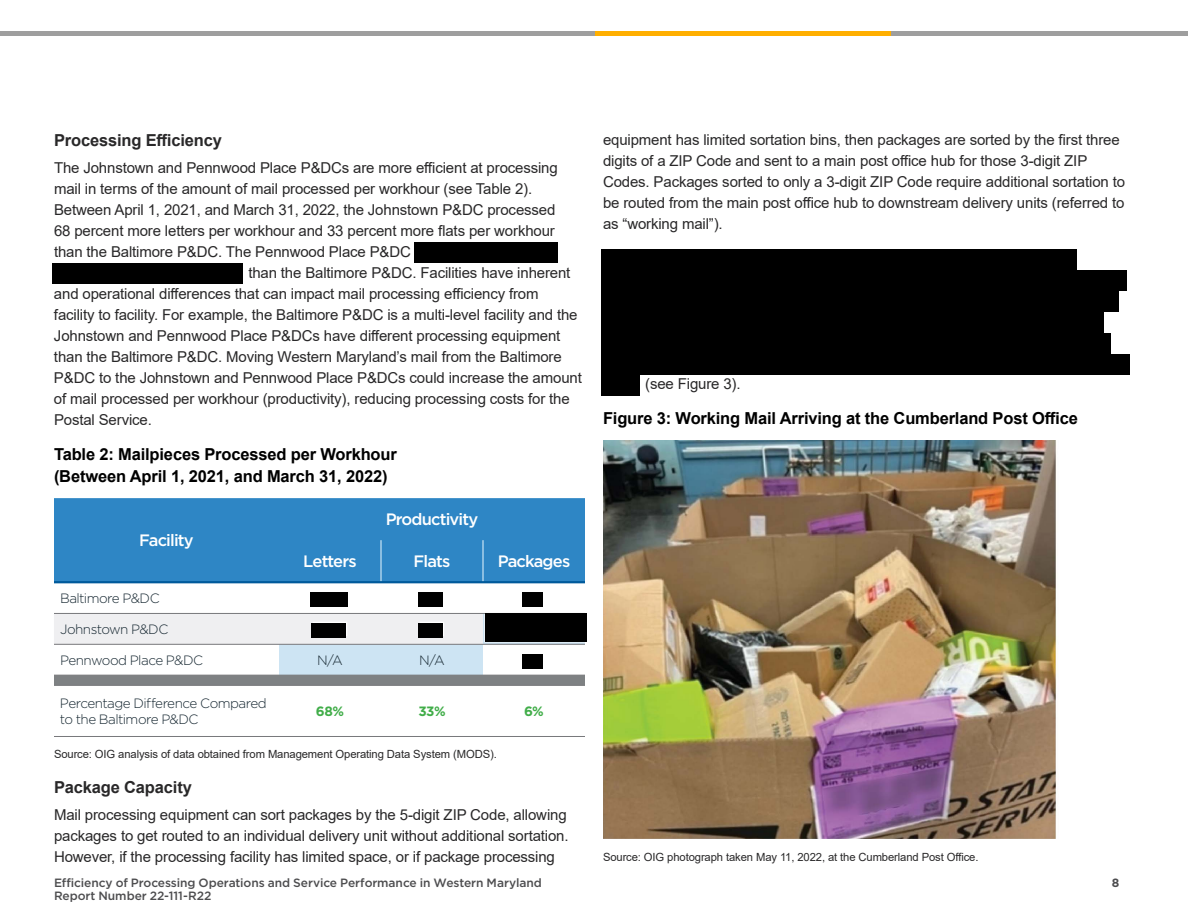
<style>
.page{position:relative;width:1188px;height:918px;background:#fff}
.page>*{position:absolute;margin:0;border:0;box-sizing:border-box;transform-origin:0 0}
.t1{font:700 16.5px/21.8px "Arial";letter-spacing:-.01em;color:#000}
.t2{font:500 16.5px "Gotham";letter-spacing:-.05em;color:#fff}
.t3{font:700 16.5px "Arial";letter-spacing:-.01em;color:#292829}
.t4{font:15px/21px "Arial";letter-spacing:-.01em;color:#292829}
.t5{font:300 13.5px/16.5px "Gotham";letter-spacing:-.04em;color:#172832}
.t6{font:700 13.5px "Gotham";color:#41ad49}
.t7{font:500 12px/13.5px "Gotham";letter-spacing:-.005em;color:#4d4d4f}
.t8{font:700 12px "Gotham";color:#4d4d4f}
.t9{font:11.25px "Arial";letter-spacing:-.01em;color:#292829}
</style>
<div class="page">
<div style="left:54px;top:498px;width:531px;height:83px;background:#2e86c5"></div>
<svg style="left:54px;top:583px;width:531px;height:24px"></svg>
<svg style="left:54px;top:614px;width:531px;height:71px"></svg>
<hr style="left:54px;top:581px;width:225px;height:2px;background:#005a9b">
<hr style="left:279px;top:581px;width:102px;height:2px;background:#005a9b">
<hr style="left:381px;top:581px;width:102px;height:2px;background:#005a9b">
<hr style="left:483px;top:581px;width:102px;height:2px;background:#005a9b">
<hr style="left:54px;top:613px;width:225px;height:1px;background:#77787b">
<hr style="left:279px;top:613px;width:102px;height:1px;background:#77787b">
<hr style="left:381px;top:613px;width:102px;height:1px;background:#77787b">
<hr style="left:483px;top:613px;width:102px;height:1px;background:#77787b">
<hr style="left:54px;top:644px;width:225px;height:1px;background:#77787b">
<hr style="left:279px;top:644px;width:102px;height:1px;background:#77787b">
<hr style="left:381px;top:644px;width:102px;height:1px;background:#77787b">
<hr style="left:483px;top:644px;width:102px;height:1px;background:#77787b">
<hr style="left:54px;top:675px;width:225px;height:1px;background:#77787b">
<hr style="left:279px;top:675px;width:102px;height:1px;background:#77787b">
<hr style="left:381px;top:675px;width:102px;height:1px;background:#77787b">
<hr style="left:483px;top:675px;width:102px;height:1px;background:#77787b">
<hr style="left:381px;top:540px;width:1px;height:41px;background:#e9f7fd">
<hr style="left:483px;top:540px;width:1px;height:41px;background:#e9f7fd">
<hr style="left:54px;top:685px;width:225px;height:1px;background:#77787b">
<hr style="left:279px;top:685px;width:102px;height:1px;background:#77787b">
<hr style="left:381px;top:685px;width:102px;height:1px;background:#77787b">
<hr style="left:483px;top:685px;width:102px;height:1px;background:#77787b">
<hr style="left:54px;top:736px;width:225px;height:1px;background:#77787b">
<hr style="left:279px;top:736px;width:102px;height:1px;background:#77787b">
<hr style="left:381px;top:736px;width:102px;height:1px;background:#77787b">
<hr style="left:483px;top:736px;width:102px;height:1px;background:#77787b">
<img style="left:603px;top:440px;width:454px;height:398px">
<hr style="left:0;top:32px;width:1188px;height:4px;background:#9e9e9e">
<hr style="left:595px;top:32px;width:295px;height:4px;background:#ffaf00">
<div style="left:414px;top:243px;width:143px;height:20px;background:#000"></div>
<div style="left:52px;top:264px;width:191px;height:20px;background:#000"></div>
<div style="left:310px;top:592px;width:37px;height:15px;background:#000"></div>
<div style="left:418px;top:592px;width:25px;height:15px;background:#000"></div>
<div style="left:522px;top:592px;width:21px;height:15px;background:#000"></div>
<div style="left:485px;top:613px;width:102px;height:29px;background:#000"></div>
<div style="left:522px;top:654px;width:21px;height:14px;background:#000"></div>
<div style="left:602px;top:249px;width:475px;height:20px;background:#000"></div>
<div style="left:602px;top:270px;width:525px;height:20px;background:#000"></div>
<div style="left:602px;top:291px;width:517px;height:20px;background:#000"></div>
<div style="left:602px;top:312px;width:502px;height:20px;background:#000"></div>
<div style="left:602px;top:333px;width:509px;height:20px;background:#000"></div>
<div style="left:602px;top:354px;width:528px;height:20px;background:#000"></div>
<div style="left:602px;top:375px;width:38px;height:20px;background:#000"></div>
<div style="left:311px;top:623px;width:35px;height:15px;background:#000"></div>
<div style="left:418px;top:623px;width:25px;height:15px;background:#000"></div>
<p class="t3" style="left:54px;top:128px;width:170px">Processing Efficiency</p>
<p class="t4" style="left:54px;top:157px;width:505px">The Johnstown and Pennwood Place P&amp;DCs are more efficient at processing</p>
<p class="t4" style="left:54px;top:178px;width:480px">mail in terms of the amount of mail processed per workhour (see Table 2).</p>
<p class="t4" style="left:54px;top:199px;width:503px">Between April 1, 2021, and March 31, 2022, the Johnstown P&amp;DC processed</p>
<p class="t4" style="left:54px;top:220px;width:502px">68 percent more letters per workhour and 33 percent more flats per workhour</p>
<p class="t4" style="left:54px;top:241px;width:358px">than the Baltimore P&amp;DC. The Pennwood Place P&amp;DC</p>
<p class="t4" style="left:248px;top:262px;width:324px">than the Baltimore P&amp;DC. Facilities have inherent</p>
<p class="t4" style="left:54px;top:283px;width:486px">and operational differences that can impact mail processing efficiency from</p>
<p class="t4" style="left:54px;top:304px;width:525px">facility to facility. For example, the Baltimore P&amp;DC is a multi-level facility and the</p>
<p class="t4" style="left:54px;top:325px;width:508px">Johnstown and Pennwood Place P&amp;DCs have different processing equipment</p>
<p class="t4" style="left:54px;top:346px;width:509px">than the Baltimore P&amp;DC. Moving Western Maryland’s mail from the Baltimore</p>
<p class="t4" style="left:54px;top:367px;width:529px">P&amp;DC to the Johnstown and Pennwood Place P&amp;DCs could increase the amount</p>
<p class="t4" style="left:54px;top:388px;width:517px">of mail processed per workhour (productivity), reducing processing costs for the</p>
<p class="t4" style="left:54px;top:409px;width:99px">Postal Service.</p>
<p class="t1" style="left:54px;top:443px;width:344px">Table 2: Mailpieces Processed per Workhour (Between April 1, 2021, and March 31, 2022)</p>
<p class="t2" style="left:139px;top:531px;width:56px">Facility</p>
<p class="t2" style="left:386px;top:510px;width:94px">Productivity</p>
<p class="t2" style="left:303px;top:552px;width:55px">Letters</p>
<p class="t2" style="left:414px;top:552px;width:38px">Flats</p>
<p class="t2" style="left:498px;top:552px;width:74px">Packages</p>
<p class="t5" style="left:60px;top:590px;width:101px">Baltimore P&amp;DC</p>
<p class="t5" style="left:60px;top:621px;width:110px">Johnstown P&amp;DC</p>
<p class="t5" style="left:60px;top:651px;width:145px">Pennwood Place P&amp;DC</p>
<p class="t5" style="left:317px;top:651px;width:27px">N/A</p>
<p class="t5" style="left:419px;top:651px;width:27px">N/A</p>
<p class="t5" style="left:60px;top:694px;width:208px">Percentage Difference Compared to the Baltimore P&amp;DC</p>
<p class="t6" style="left:316px;top:703px;width:30px">68%</p>
<p class="t6" style="left:418px;top:703px;width:29px">33%</p>
<p class="t6" style="left:524px;top:703px;width:21px">6%</p>
<p class="t9" style="left:54px;top:746px;width:444px">Source: OIG analysis of data obtained from Management Operating Data System (MODS).</p>
<p class="t3" style="left:54px;top:776px;width:139px">Package Capacity</p>
<p class="t4" style="left:54px;top:804px;width:516px">Mail processing equipment can sort packages by the 5-digit ZIP Code, allowing packages to get routed to an individual delivery unit without additional sortation.<br>However, if the processing facility has limited space, or if package processing</p>
<p class="t4" style="left:603px;top:129px;width:524px">equipment has limited sortation bins, then packages are sorted by the first three digits of a ZIP Code and sent to a main post office hub for those 3-digit ZIP Codes. Packages sorted to only a 3-digit ZIP Code require additional sortation to be routed from the main post office hub to downstream delivery units (referred to as “working mail”).</p>
<p class="t4" style="left:645px;top:373px;width:97px">(see Figure 3).</p>
<p class="t1" style="left:603px;top:408px;width:476px">Figure 3: Working Mail Arriving at the Cumberland Post Office</p>
<p class="t9" style="left:603px;top:849px;width:377px">Source: OIG photograph taken May 11, 2022, at the Cumberland Post Office.</p>
<p class="t7" style="left:54px;top:875px;width:489px">Efficiency of Processing Operations and Service Performance in Western Maryland<br>Report Number 22-111-R22</p>
<p class="t8" style="left:1112px;top:875px;width:9px">8</p>
</div>
